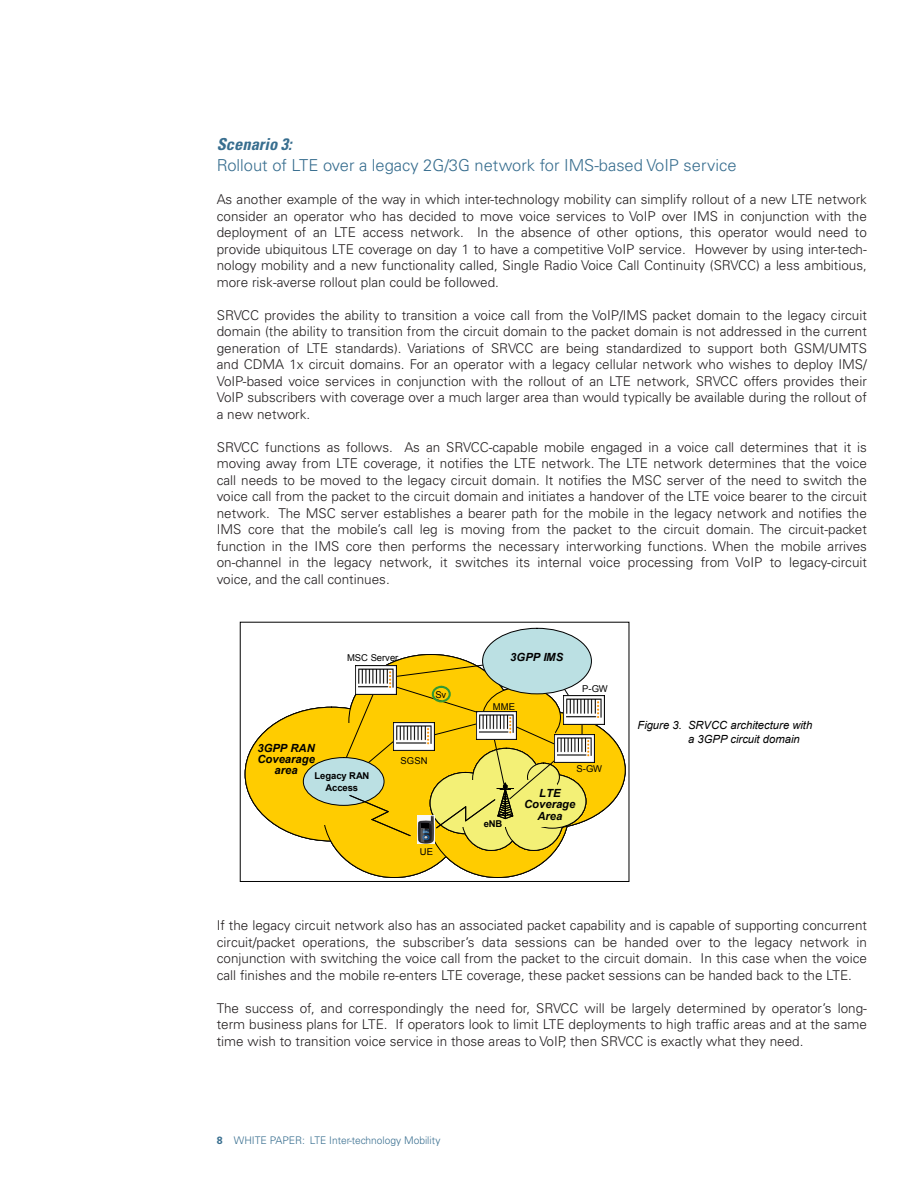
<style>
.page{position:relative;width:918px;height:1188px;background:#fff}
.page>*{position:absolute;margin:0;border:0;box-sizing:border-box;transform-origin:0 0}
.Body_copy{font:300 16.5px "Univers LT Std";color:#386e8f}
.Body_copy-2{font:italic 700 condensed 16.5px "Univers LT Std";color:#386e8f}
.Body_copy-3{font:300 13.5px/16.5px "Univers LT Std";color:#231f20;text-align:justify}
.t1{font:italic 11.25px/13.5px "Arial";color:#000}
.t2{font:italic 700 11.25px/11.4px "Arial";letter-spacing:.005em;color:#000;text-align:center}
.Descriptor{font:300 10.5px "Univers LT Std";color:#386e8f}
.t3{font:9.45px "Arial";color:#000}
.t4{font:700 9.45px/11.2px "Arial";letter-spacing:-.01em;color:#000;text-align:center}
.s1{font-weight:700}
</style>
<div class="page">
<div style="left:245px;top:707px;width:173px;height:134px;background:#fc0;border-radius:50%"></div>
<div style="left:323px;top:744px;width:142px;height:134px;background:#fc0;border-radius:50%"></div>
<div style="left:427px;top:744px;width:142px;height:134px;background:#fc0;border-radius:50%"></div>
<div style="left:461px;top:711px;width:164px;height:118px;background:#fc0;border-radius:50%"></div>
<div style="left:303px;top:758px;width:81px;height:47px;background:#bbe0e3;border-radius:50%"></div>
<div style="left:462px;top:789px;width:58px;height:61px;background:#f3f076;border-radius:50%"></div>
<div style="left:505px;top:789px;width:58px;height:61px;background:#f3f076;border-radius:50%"></div>
<div style="left:240px;top:622px;width:389px;height:260px;border:1px solid #000"></div>
<img style="left:417px;top:837px;width:17px;height:6px">
<svg style="left:342px;top:662px;width:241px;height:175px"></svg>
<div style="left:483px;top:628px;width:108px;height:66px;background:#bbe0e3;border-radius:50%"></div>
<div style="left:482px;top:628px;width:110px;height:66px;border:1px solid #000;border-radius:50%"></div>
<img style="left:563px;top:696px;width:1px;height:28px">
<svg style="left:564px;top:696px;width:40px;height:28px"></svg>
<img style="left:355px;top:666px;width:41px;height:28px">
<svg style="left:356px;top:666px;width:40px;height:27px"></svg>
<img style="left:554px;top:734px;width:41px;height:29px">
<svg style="left:555px;top:735px;width:40px;height:27px"></svg>
<div style="left:432px;top:686px;width:19px;height:16px;border:2px solid #393;border-radius:50%"></div>
<p class="Body_copy-2" style="left:217px;top:134px;width:77px">Scenario 3:</p>
<p class="Body_copy" style="left:217px;top:155px;width:521px">Rollout of LTE over a legacy 2G/3G network for IMS-based VoIP service</p>
<p class="Body_copy-3" style="left:217px;top:191px;width:652px">As another example of the way in which inter-technology mobility can simplify rollout of a new LTE network consider an operator who has decided to move voice services to VoIP over IMS in conjunction with the deployment of an LTE access network. In the absence of other options, this operator would need to provide ubiquitous LTE coverage on day 1 to have a competitive VoIP service. However by using inter-tech&shy;nology mobility and a new functionality called, Single Radio Voice Call Continuity (SRVCC) a less ambitious, more risk-averse rollout plan could be followed.</p>
<p class="Body_copy-3" style="left:217px;top:307px;width:652px">SRVCC provides the ability to transition a voice call from the VoIP/IMS packet domain to the legacy circuit domain (the ability to transition from the circuit domain to the packet domain is not addressed in the current generation of LTE standards). Variations of SRVCC are being standardized to support both GSM/UMTS and CDMA 1x circuit domains. For an operator with a legacy cellular network who wishes to deploy IMS/ VoIP-based voice services in conjunction with the rollout of an LTE network, SRVCC offers provides their VoIP subscribers with coverage over a much larger area than would typically be available during the rollout of a new network.</p>
<p class="Body_copy-3" style="left:217px;top:439px;width:652px">SRVCC functions as follows. As an SRVCC-capable mobile engaged in a voice call determines that it is moving away from LTE coverage, it notifies the LTE network. The LTE network determines that the voice call needs to be moved to the legacy circuit domain. It notifies the MSC server of the need to switch the voice call from the packet to the circuit domain and initiates a handover of the LTE voice bearer to the circuit network. The MSC server establishes a bearer path for the mobile in the legacy network and notifies the IMS core that the mobile’s call leg is moving from the packet to the circuit domain. The circuit-packet function in the IMS core then performs the necessary interworking functions. When the mobile arrives on-channel in the legacy network, it switches its internal voice processing from VoIP to legacy-circuit voice, and the call continues.</p>
<p class="t3" style="left:347px;top:651px;width:53px">MSC Server</p>
<p class="t3" style="left:436px;top:688px;width:12px">Sv</p>
<p class="t2" style="left:257px;top:742px;width:59px">3GPP RAN<br>Covearage area</p>
<p class="t4" style="left:314px;top:771px;width:57px">Legacy RAN<br>Access</p>
<p class="t3" style="left:401px;top:755px;width:28px">SGSN</p>
<p class="t3" style="left:420px;top:846px;width:15px">UE</p>
<p class="t2" style="left:510px;top:652px;width:54px">3GPP IMS</p>
<p class="t3" style="left:493px;top:700px;width:24px">MME</p>
<p class="t3" style="left:582px;top:683px;width:27px">P-GW</p>
<p class="t3" style="left:577px;top:762px;width:27px">S-GW</p>
<p class="t4" style="left:484px;top:818px;width:20px">eNB</p>
<p class="t2" style="left:524px;top:787px;width:53px">LTE<br>Coverage<br>Area</p>
<p class="t1" style="left:688px;top:719px;width:126px;text-indent:-51px">Figure 3. SRVCC architecture with a 3GPP circuit domain</p>
<p class="Body_copy-3" style="left:217px;top:917px;width:652px">If the legacy circuit network also has an associated packet capability and is capable of supporting concurrent circuit/packet operations, the subscriber’s data sessions can be handed over to the legacy network in conjunction with switching the voice call from the packet to the circuit domain. In this case when the voice call finishes and the mobile re-enters LTE coverage, these packet sessions can be handed back to the LTE.</p>
<p class="Body_copy-3" style="left:217px;top:1000px;width:652px">The success of, and correspondingly the need for, SRVCC will be largely determined by operator’s long&shy;term business plans for LTE. If operators look to limit LTE deployments to high traffic areas and at the same time wish to transition voice service in those areas to VoIP, then SRVCC is exactly what they need.</p>
<p class="Descriptor" style="left:217px;top:1134px;width:225px"><span class="s1">8</span> WHITE PAPER: LTE Inter-technology Mobility</p>
</div>
